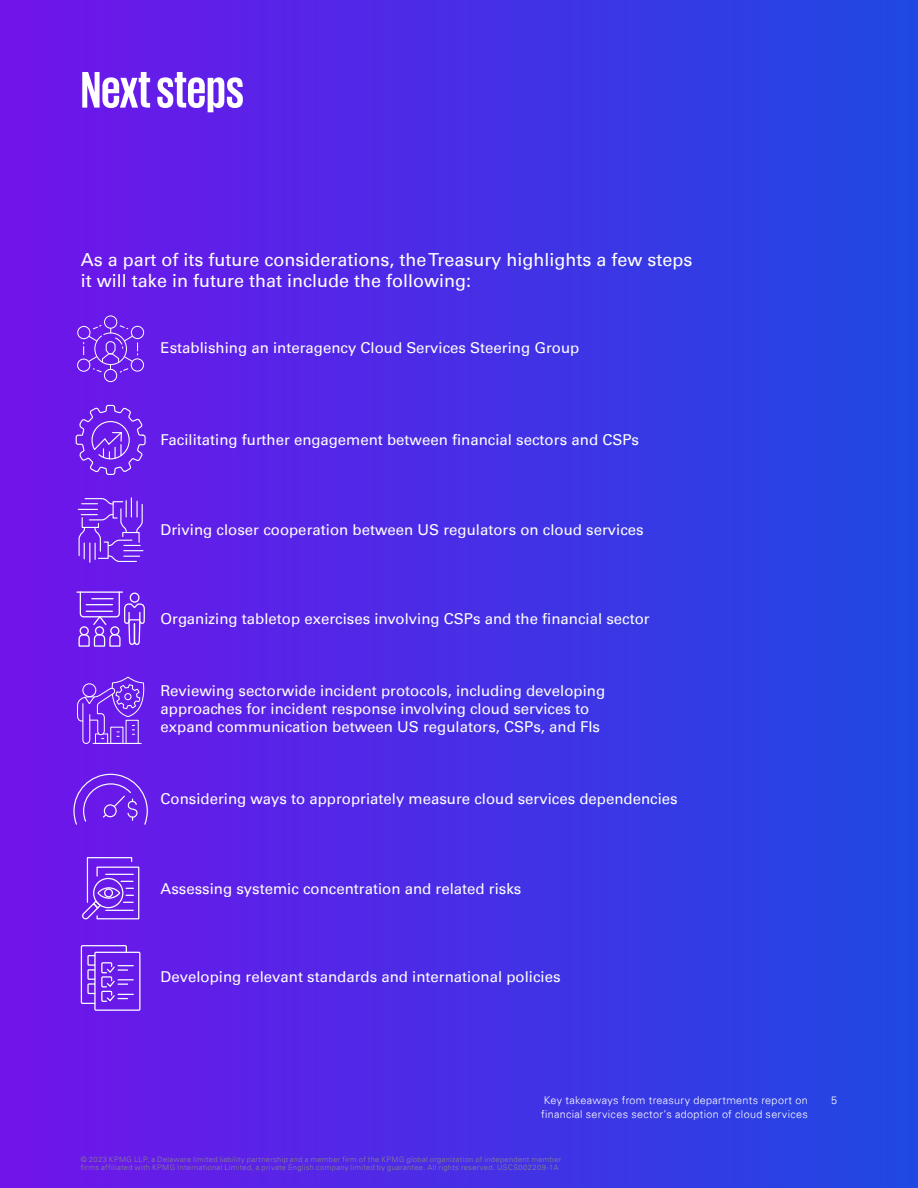
<style>
.page{position:relative;width:918px;height:1188px;background:#fff}
.page>*{position:absolute;margin:0;border:0;box-sizing:border-box;transform-origin:0 0}
.t1{font:700 52.5px "KPMG";letter-spacing:-.01em;color:#fff}
.t2{font:18px/21.6px "Univers 55 Roman";color:#fff}
.t3{font:15px/18px "Univers 55 Roman";color:#fff}
.t4{font:300 10.8px "Univers 45";letter-spacing:.03em;color:#fff}
.t5{font:300 7.5px/8.1px "Univers 45";letter-spacing:.045em;color:#878787}
</style>
<div class="page">
<div style="left:0;top:0;width:918px;height:1188px;background:linear-gradient(to right,#7213ea,#1f49e2)"></div>
<div style="left:104px;top:315px;width:13px;height:14px;border:1px solid #fff;border-radius:50%"></div>
<div style="left:131px;top:326px;width:13px;height:13px;border:1px solid #fff;border-radius:50%"></div>
<div style="left:131px;top:358px;width:13px;height:14px;border:1px solid #fff;border-radius:50%"></div>
<div style="left:104px;top:369px;width:13px;height:13px;border:1px solid #fff;border-radius:50%"></div>
<div style="left:77px;top:359px;width:13px;height:13px;border:1px solid #fff;border-radius:50%"></div>
<div style="left:77px;top:326px;width:13px;height:13px;border:1px solid #fff;border-radius:50%"></div>
<svg style="left:83px;top:324px;width:55px;height:50px;background:#7c38eb"></svg>
<svg style="left:76px;top:405px;width:70px;height:70px;background:#7933eb"></svg>
<div style="left:94px;top:952px;width:46px;height:59px;border:1px solid #fff"></div>
<svg style="left:81px;top:945px;width:52px;height:60px;background:#8343ec"></svg>
<svg style="left:82px;top:857px;width:57px;height:62px;background:#8343ec"></svg>
<svg style="left:73px;top:774px;width:75px;height:51px;background:#762feb"></svg>
<svg style="left:77px;top:677px;width:67px;height:67px;background:#7f3cec"></svg>
<hr style="left:77px;top:592px;width:46px;height:1px;background:#fff">
<svg style="left:78px;top:592px;width:67px;height:55px;background:#8647ed"></svg>
<svg style="left:78px;top:498px;width:65px;height:65px;background:#7e3bec"></svg>
<h1 class="t1" style="left:81px;top:63px;width:165px">Next steps</h1>
<p class="t2" style="left:81px;top:248px;width:613px">As a part of its future considerations, the Treasury highlights a few steps it will take in future that include the following:</p>
<p class="t3" style="left:161px;top:339px;width:420px">Establishing an interagency Cloud Services Steering Group</p>
<p class="t3" style="left:161px;top:431px;width:480px">Facilitating further engagement between financial sectors and CSPs</p>
<p class="t3" style="left:161px;top:520px;width:485px">Driving closer cooperation between US regulators on cloud services</p>
<p class="t3" style="left:161px;top:610px;width:491px">Organizing tabletop exercises involving CSPs and the financial sector</p>
<p class="t3" style="left:161px;top:682px;width:446px">Reviewing sectorwide incident protocols, including developing approaches for incident response involving cloud services to expand communication between US regulators, CSPs, and FIs</p>
<p class="t3" style="left:161px;top:790px;width:519px">Considering ways to appropriately measure cloud services dependencies</p>
<p class="t3" style="left:161px;top:879px;width:362px">Assessing systemic concentration and related risks</p>
<p class="t3" style="left:161px;top:967px;width:402px">Developing relevant standards and international policies</p>
<p class="t4" style="left:544px;top:1094px;width:266px">Key takeaways from treasury departments report on</p>
<p class="t4" style="left:831px;top:1094px;width:8px">5</p>
<p class="t4" style="left:541px;top:1107px;width:268px">financial services sector’s adoption of cloud services</p>
<p class="t5" style="left:81px;top:1155px;width:482px">© 2023 KPMG LLP, a Delaware limited liability partnership and a member firm of the KPMG global organization of independent member firms affiliated with KPMG International Limited, a private English company limited by guarantee. All rights reserved. USCS002209-1A</p>
</div>
